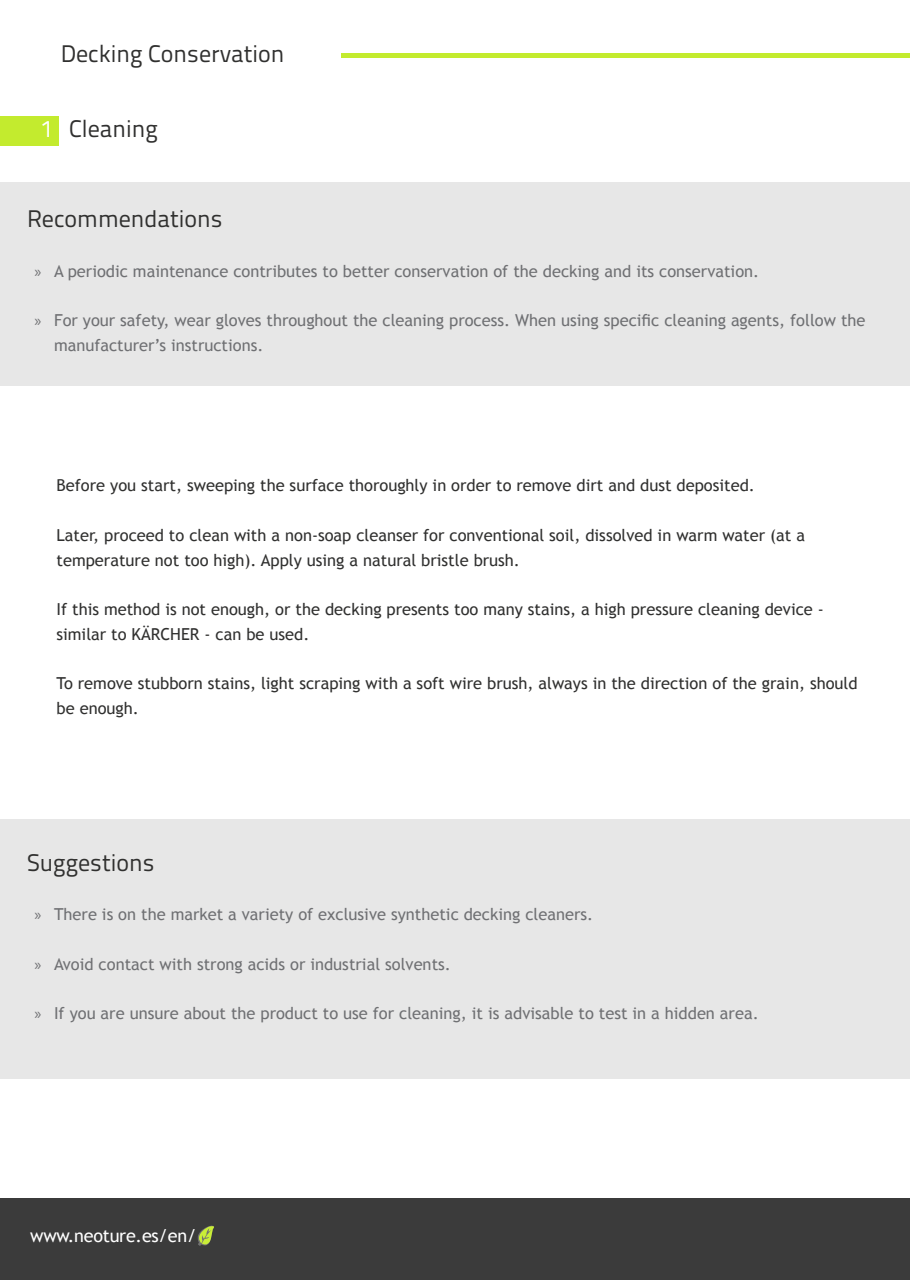
<style>
.page{position:relative;width:910px;height:1280px;background:#fff}
.page>*{position:absolute;margin:0;border:0;box-sizing:border-box;transform-origin:0 0}
.t1{font:24px "Titillium Text 22 L";color:#30302f}
.t2{font:18px "Trebuchet MS";letter-spacing:-.01em;color:#fff}
.t3{font:16.5px/24.8px "Trebuchet MS";color:#30302f}
.t4{font:16.5px/24.8px "Trebuchet MS";color:#6f7073}
.s1{color:#fff}
.s2{font-family:"Myriad Pro"}
</style>
<div class="page">
<div style="left:0;top:1198px;width:910px;height:82px;background:#3b3b3b"></div>
<svg style="left:198px;top:1225px;width:16px;height:21px"></svg>
<div style="left:0;top:116px;width:58px;height:29px;background:#c3eb2e"></div>
<div style="left:0;top:183px;width:910px;height:203px;background:#e7e7e7"></div>
<div style="left:342px;top:53px;width:568px;height:5px;background:#c3eb2e"></div>
<div style="left:0;top:819px;width:910px;height:260px;background:#e7e7e7"></div>
<h1 class="t1" style="left:61px;top:36px;width:225px">Decking Conservation</h1>
<h1 class="t1" style="left:41px;top:110px;width:119px"><span class="s1">1</span> Cleaning</h1>
<h1 class="t1" style="left:27px;top:201px;width:197px">Recommendations</h1>
<p class="t4" style="left:34px;top:258px;width:726px"><span class="s2">»</span> A periodic maintenance contributes to better conservation of the decking and its conservation.</p>
<p class="t4" style="left:54px;top:308px;width:813px;text-indent:-20px"><span class="s2">»</span> For your safety, wear gloves throughout the cleaning process. When using specific cleaning agents, follow the manufacturer’s instructions.</p>
<p class="t3" style="left:57px;top:473px;width:700px">Before you start, sweeping the surface thoroughly in order to remove dirt and dust deposited.</p>
<p class="t3" style="left:57px;top:522px;width:750px">Later, proceed to clean with a non-soap cleanser for conventional soil, dissolved in warm water (at a temperature not too high). Apply using a natural bristle brush.</p>
<p class="t3" style="left:57px;top:597px;width:769px">If this method is not enough, or the decking presents too many stains, a high pressure cleaning device - similar to KÄRCHER - can be used.</p>
<p class="t3" style="left:57px;top:671px;width:803px">To remove stubborn stains, light scraping with a soft wire brush, always in the direction of the grain, should be enough.</p>
<h1 class="t1" style="left:27px;top:845px;width:129px">Suggestions</h1>
<p class="t4" style="left:34px;top:902px;width:560px"><span class="s2">»</span> There is on the market a variety of exclusive synthetic decking cleaners.</p>
<p class="t4" style="left:34px;top:951px;width:418px"><span class="s2">»</span> Avoid contact with strong acids or industrial solvents.</p>
<p class="t4" style="left:35px;top:1001px;width:726px"><span class="s2">»</span> If you are unsure about the product to use for cleaning, it is advisable to test in a hidden area.</p>
<p class="t2" style="left:30px;top:1224px;width:168px">www.neoture.es/en/</p>
</div>
